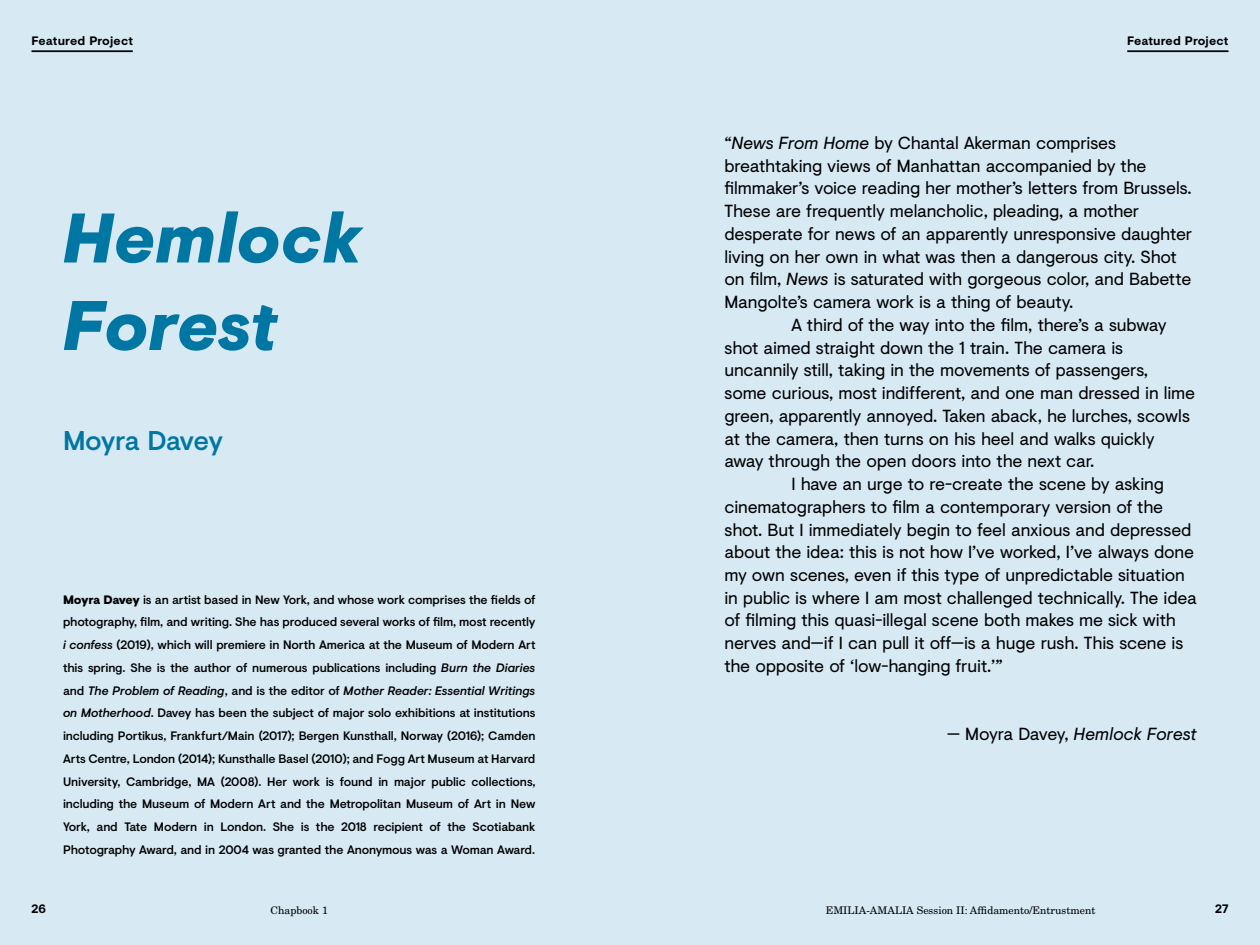
<style>
.page{position:relative;width:1260px;height:945px;background:#fff}
.page>*{position:absolute;margin:0;border:0;box-sizing:border-box;transform-origin:0 0}
.t1{font:italic 900 70px/87.5px "Visuelt";letter-spacing:-.015em;color:#0076a3}
.t2{font:500 27.12px "Visuelt";letter-spacing:-.035em;color:#0076a3}
.t3{font:17.5px/22.8px "Visuelt";letter-spacing:-.01em;color:#000}
.t4{font:italic 17.5px "Visuelt";letter-spacing:-.005em;color:#000}
.t5{font:500 12.25px/22.8px "Visuelt";letter-spacing:-.015em;color:#000;text-align:justify}
.t6{font:700 12.25px "Visuelt";letter-spacing:.015em;color:#000}
.t7{font:10.5px "New Century Schlbk LT Std";color:#000}
.s1{font-weight:900}
.s2{font-style:italic}
.s3{font-style:normal}
</style>
<div class="page">
<div style="left:0;top:0;width:630px;height:945px;background:#d7e9f3"></div>
<div style="left:630px;top:0;width:630px;height:945px;background:#d7e9f3"></div>
<hr style="left:1127px;top:50px;width:102px;height:2px;background:#000">
<hr style="left:32px;top:50px;width:101px;height:2px;background:#000">
<p class="t6" style="left:32px;top:32px;width:103px">Featured Project</p>
<h1 class="t1" style="left:63px;top:192px;width:302px">Hemlock<br>Forest</h1>
<h2 class="t2" style="left:63px;top:421px;width:161px">Moyra Davey</h2>
<p class="t5" style="left:63px;top:588px;width:474px"><span class="s1">Moyra Davey</span> is an artist based in New York, and whose work comprises the fields of photography, film, and writing. She has produced several works of film, most recently <span class="s2">i confess</span> (2019), which will premiere in North America at the Museum of Modern Art this spring. She is the author of numerous publications including <span class="s2">Burn the Diaries </span>and <span class="s2">The Problem of Reading</span>, and is the editor of <span class="s2">Mother Reader: Essential Writings on Motherhood</span>. Davey has been the subject of major solo exhibitions at institutions including Portikus, Frankfurt/Main (2017); Bergen Kunsthall, Norway (2016); Camden Arts Centre, London (2014); Kunsthalle Basel (2010); and Fogg Art Museum at Harvard University, Cambridge, MA (2008). Her work is found in major public collections, including the Museum of Modern Art and the Metropolitan Museum of Art in New York, and Tate Modern in London. She is the 2018 recipient of the Scotiabank Photography Award, and in 2004 was granted the Anonymous was a Woman Award.</p>
<p class="t6" style="left:32px;top:900px;width:16px">26</p>
<p class="t7" style="left:271px;top:903px;width:59px">Chapbook 1</p>
<p class="t6" style="left:1127px;top:32px;width:103px">Featured Project</p>
<p class="t3" style="left:724px;top:131px;width:469px">“<span class="s2">News From Home</span> by Chantal Akerman comprises breathtaking views of Manhattan accompanied by the filmmaker’s voice reading her mother’s letters from Brussels.<br>These are frequently melancholic, pleading, a mother desperate for news of an apparently unresponsive daughter living on her own in what was then a dangerous city. Shot on film, <span class="s2">News</span> is saturated with gorgeous color, and Babette Mangolte’s camera work is a thing of beauty.</p>
<p class="t3" style="left:791px;top:313px;width:377px">A third of the way into the film, there’s a subway</p>
<p class="t3" style="left:724px;top:335px;width:400px">shot aimed straight down the 1 train. The camera is</p>
<p class="t3" style="left:724px;top:358px;width:425px">uncannily still, taking in the movements of passengers,</p>
<p class="t3" style="left:724px;top:381px;width:472px">some curious, most indifferent, and one man dressed in lime</p>
<p class="t3" style="left:724px;top:404px;width:467px">green, apparently annoyed. Taken aback, he lurches, scowls</p>
<p class="t3" style="left:724px;top:426px;width:431px">at the camera, then turns on his heel and walks quickly</p>
<p class="t3" style="left:724px;top:449px;width:371px">away through the open doors into the next car.</p>
<p class="t3" style="left:791px;top:472px;width:374px">I have an urge to re-create the scene by asking</p>
<p class="t3" style="left:724px;top:495px;width:440px">cinematographers to film a contemporary version of the</p>
<p class="t3" style="left:724px;top:517px;width:469px">shot. But I immediately begin to feel anxious and depressed</p>
<p class="t3" style="left:724px;top:540px;width:471px">about the idea: this is not how I’ve worked, I’ve always done</p>
<p class="t3" style="left:724px;top:563px;width:462px">my own scenes, even if this type of unpredictable situation</p>
<p class="t3" style="left:724px;top:586px;width:474px">in public is where I am most challenged technically. The idea</p>
<p class="t3" style="left:724px;top:608px;width:453px">of filming this quasi-illegal scene both makes me sick with</p>
<p class="t3" style="left:724px;top:631px;width:460px">nerves and—if I can pull it off—is a huge rush. This scene is</p>
<p class="t3" style="left:724px;top:654px;width:280px">the opposite of ‘low-hanging fruit.’”</p>
<p class="t4" style="left:947px;top:722px;width:251px"><span class="s3">— Moyra Davey,</span> Hemlock Forest</p>
<p class="t7" style="left:826px;top:903px;width:271px">EMILIA-AMALIA Session II: Affidamento/Entrustment</p>
<p class="t6" style="left:1215px;top:900px;width:15px">27</p>
</div>
